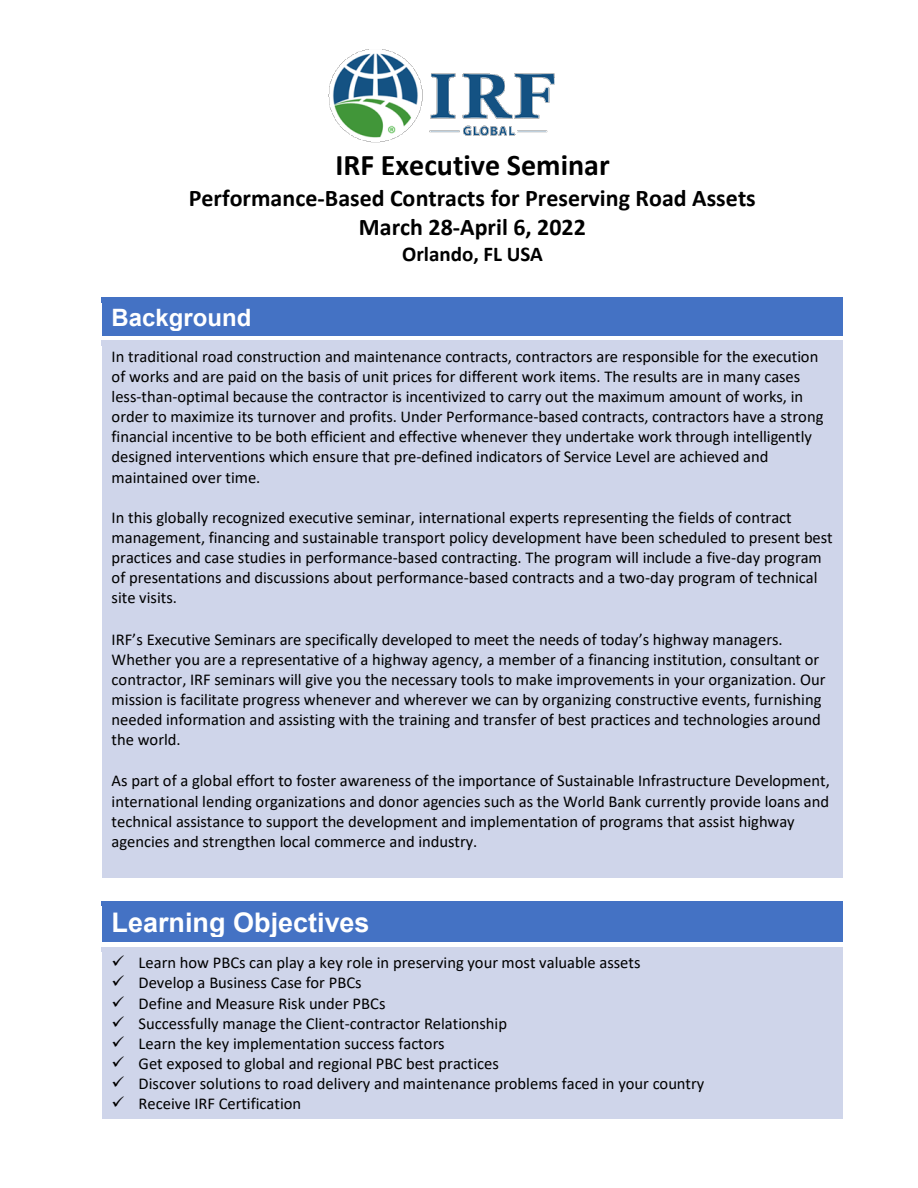
<style>
.page{position:relative;width:918px;height:1188px;background:#fff}
.page>*{position:absolute;margin:0;border:0;box-sizing:border-box;transform-origin:0 0}
.t1{font:700 30px "Calibri";color:#000}
.t2{font:700 27px "Arial";color:#fff}
.t3{font:700 24px "Calibri";color:#000}
.t4{font:700 24px "Arial";color:#fff}
.t5{font:700 21px "Calibri";color:#000}
.t6{font:16.5px/20.1px "Calibri";color:#000}
</style>
<div class="page">
<div style="left:112px;top:303px;width:721px;height:28px;background:#4472c4"></div>
<div style="left:102px;top:298px;width:742px;height:5px;background:#4472c4"></div>
<div style="left:101px;top:331px;width:743px;height:5px;background:#4472c4"></div>
<hr style="left:100px;top:303px;width:2px;height:33px;background:#fff">
<div style="left:102px;top:341px;width:741px;height:537px;background:#cfd5ea"></div>
<div style="left:102px;top:341px;width:742px;height:5px;background:#cfd5ea"></div>
<div style="left:112px;top:906px;width:721px;height:31px;background:#4472c4"></div>
<div style="left:102px;top:901px;width:742px;height:5px;background:#4472c4"></div>
<div style="left:101px;top:937px;width:743px;height:6px;background:#4472c4"></div>
<hr style="left:100px;top:906px;width:2px;height:37px;background:#fff">
<div style="left:102px;top:947px;width:741px;height:172px;background:#cfd5ea"></div>
<div style="left:101px;top:1114px;width:743px;height:5px;background:#cfd5ea"></div>
<hr style="left:100px;top:953px;width:2px;height:166px;background:#fff">
<img style="left:328px;top:49px;width:227px;height:94px">
<p class="t1" style="left:335px;top:143px;width:276px">IRF Executive Seminar</p>
<p class="t3" style="left:189px;top:181px;width:569px">Performance-Based Contracts for Preserving Road Assets</p>
<p class="t3" style="left:359px;top:210px;width:228px">March 28-April 6, 2022</p>
<p class="t5" style="left:402px;top:240px;width:142px">Orlando, FL USA</p>
<p class="t4" style="left:112px;top:300px;width:141px">Background</p>
<p class="t6" style="left:112px;top:346px;width:713px">In traditional road construction and maintenance contracts, contractors are responsible for the execution of works and are paid on the basis of unit prices for different work items. The results are in many cases less-than-optimal because the contractor is incentivized to carry out the maximum amount of works, in order to maximize its turnover and profits. Under Performance-based contracts, contractors have a strong financial incentive to be both efficient and effective whenever they undertake work through intelligently designed interventions which ensure that pre-defined indicators of Service Level are achieved and maintained over time.</p>
<p class="t6" style="left:112px;top:507px;width:723px">In this globally recognized executive seminar, international experts representing the fields of contract management, financing and sustainable transport policy development have been scheduled to present best practices and case studies in performance-based contracting. The program will include a five-day program of presentations and discussions about performance-based contracts and a two-day program of technical site visits.</p>
<p class="t6" style="left:112px;top:629px;width:715px">IRF’s Executive Seminars are specifically developed to meet the needs of today’s highway managers.<br>Whether you are a representative of a highway agency, a member of a financing institution, consultant or contractor, IRF seminars will give you the necessary tools to make improvements in your organization. Our mission is facilitate progress whenever and wherever we can by organizing constructive events, furnishing needed information and assisting with the training and transfer of best practices and technologies around the world.</p>
<p class="t6" style="left:112px;top:770px;width:720px">As part of a global effort to foster awareness of the importance of Sustainable Infrastructure Development, international lending organizations and donor agencies such as the World Bank currently provide loans and technical assistance to support the development and implementation of programs that assist highway agencies and strengthen local commerce and industry.</p>
<p class="t2" style="left:112px;top:903px;width:260px">Learning Objectives</p>
<p class="t6" style="left:112px;top:952px;width:530px">✓ Learn how PBCs can play a key role in preserving your most valuable assets</p>
<p class="t6" style="left:112px;top:972px;width:252px">✓ Develop a Business Case for PBCs</p>
<p class="t6" style="left:112px;top:993px;width:275px">✓ Define and Measure Risk under PBCs</p>
<p class="t6" style="left:112px;top:1013px;width:397px">✓ Successfully manage the Client-contractor Relationship</p>
<p class="t6" style="left:112px;top:1033px;width:335px">✓ Learn the key implementation success factors</p>
<p class="t6" style="left:112px;top:1053px;width:389px">✓ Get exposed to global and regional PBC best practices</p>
<p class="t6" style="left:112px;top:1073px;width:594px">✓ Discover solutions to road delivery and maintenance problems faced in your country</p>
<p class="t6" style="left:112px;top:1093px;width:191px">✓ Receive IRF Certification</p>
</div>
